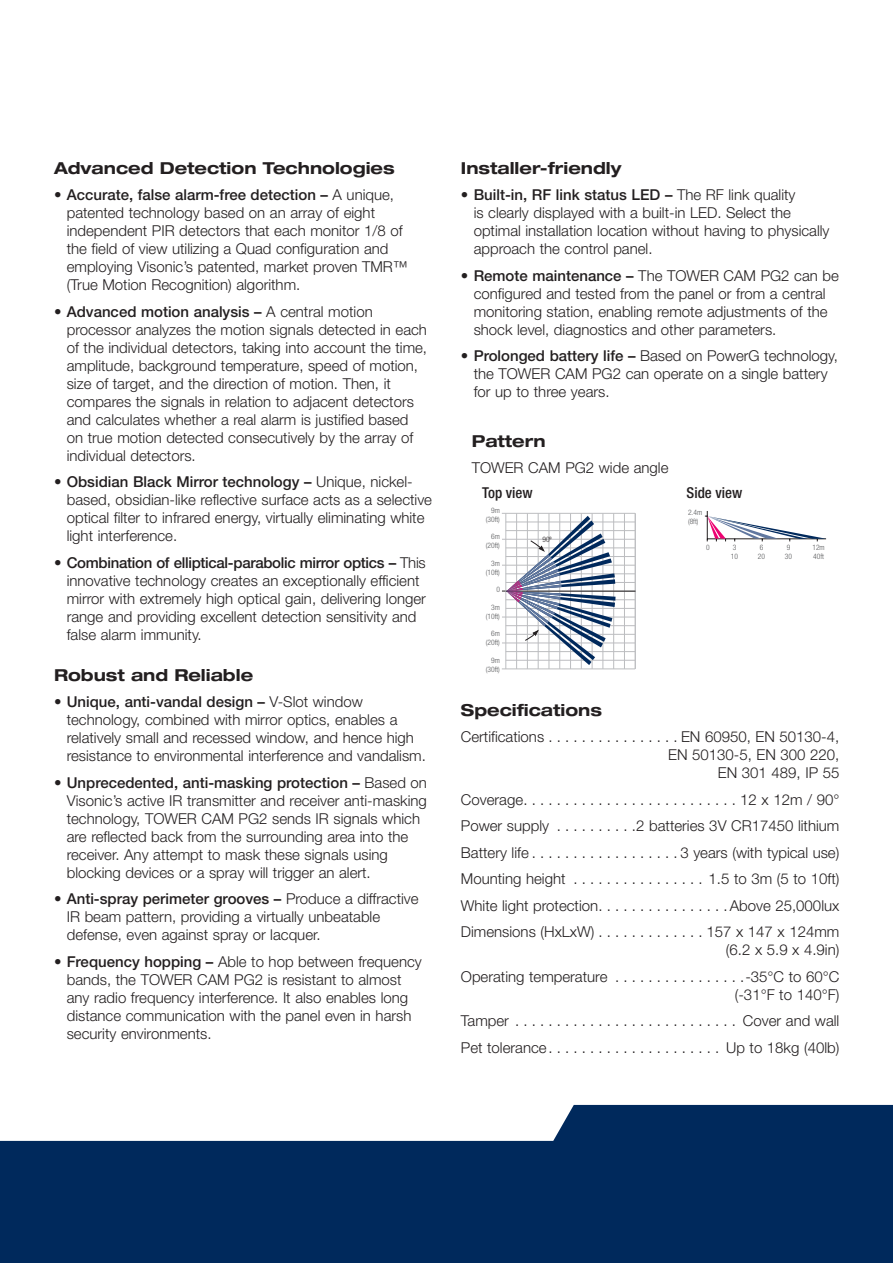
<style>
.page{position:relative;width:893px;height:1263px;background:#fff}
.page>*{position:absolute;margin:0;border:0;box-sizing:border-box;transform-origin:0 0}
.Body_Text_Sub_Header{font:700 expanded 16.5px "Helvetica Neue LT Pro";color:#231f20}
.Body_bullets{font:300 15px/18px "Helvetica Neue LT Pro";color:#231f20}
.specs_without_bullet{font:300 15px/18px "Helvetica Neue LT Pro";color:#231f20;text-align:right}
.bold_body_text{font:500 condensed 15px "Helvetica Neue LT Pro";color:#231f20}
.bold_body_text-2{font:300 condensed 7.5px/9px "Helvetica Neue LT Pro";color:#57585a;text-align:right}
.Specs_text{font:300 condensed 7.5px "Helvetica Neue LT Pro";color:#57585a}
.Specs_text-2{font:300 condensed 7.5px "Helvetica Neue LT Pro";color:#231f20}
.s1{font-weight:500}
</style>
<div class="page">
<svg style="left:0;top:1105px;width:893px;height:158px;background:#244773"></svg>
<svg style="left:704px;top:511px;width:122px;height:31px"></svg>
<hr style="left:502px;top:668px;width:133px;height:1px;background:#bcbdc0">
<hr style="left:506px;top:599px;width:129px;height:1px;background:#bcbdc0">
<hr style="left:506px;top:608px;width:129px;height:1px;background:#bcbdc0">
<hr style="left:502px;top:617px;width:133px;height:1px;background:#bcbdc0">
<hr style="left:506px;top:625px;width:129px;height:1px;background:#bcbdc0">
<hr style="left:506px;top:634px;width:129px;height:1px;background:#bcbdc0">
<hr style="left:502px;top:643px;width:133px;height:1px;background:#bcbdc0">
<hr style="left:506px;top:651px;width:129px;height:1px;background:#bcbdc0">
<hr style="left:506px;top:660px;width:129px;height:1px;background:#bcbdc0">
<hr style="left:502px;top:513px;width:133px;height:1px;background:#bcbdc0">
<hr style="left:506px;top:522px;width:129px;height:1px;background:#bcbdc0">
<hr style="left:506px;top:530px;width:129px;height:1px;background:#bcbdc0">
<hr style="left:502px;top:539px;width:133px;height:1px;background:#bcbdc0">
<hr style="left:506px;top:548px;width:129px;height:1px;background:#bcbdc0">
<hr style="left:506px;top:556px;width:129px;height:1px;background:#bcbdc0">
<hr style="left:502px;top:565px;width:133px;height:1px;background:#bcbdc0">
<hr style="left:506px;top:573px;width:129px;height:1px;background:#bcbdc0">
<hr style="left:506px;top:582px;width:129px;height:1px;background:#bcbdc0">
<hr style="left:505px;top:513px;width:1px;height:156px;background:#bcbdc0">
<hr style="left:516px;top:513px;width:1px;height:156px;background:#bcbdc0">
<hr style="left:527px;top:513px;width:1px;height:156px;background:#bcbdc0">
<hr style="left:538px;top:513px;width:1px;height:156px;background:#bcbdc0">
<hr style="left:549px;top:513px;width:1px;height:156px;background:#bcbdc0">
<hr style="left:559px;top:513px;width:1px;height:156px;background:#bcbdc0">
<hr style="left:570px;top:513px;width:1px;height:156px;background:#bcbdc0">
<hr style="left:581px;top:513px;width:1px;height:156px;background:#bcbdc0">
<hr style="left:592px;top:513px;width:1px;height:156px;background:#bcbdc0">
<hr style="left:603px;top:513px;width:1px;height:156px;background:#bcbdc0">
<hr style="left:613px;top:513px;width:1px;height:156px;background:#bcbdc0">
<hr style="left:624px;top:513px;width:1px;height:156px;background:#bcbdc0">
<hr style="left:635px;top:513px;width:1px;height:156px;background:#bcbdc0">
<hr style="left:506px;top:591px;width:129px;height:1px;background:#231f20">
<svg style="left:502px;top:516px;width:114px;height:149px"></svg>
<p class="Body_Text_Sub_Header" style="left:54px;top:158px;width:342px">Advanced Detection Technologies</p>
<p class="Body_bullets" style="left:67px;top:186px;width:343px;text-indent:-13px">• <span class="s1">Accurate, false alarm-free detection –</span> A unique, patented technology based on an array of eight independent PIR detectors that each monitor 1/8 of the field of view utilizing a Quad configuration and employing Visonic’s patented, market proven TMR™ (True Motion Recognition) algorithm.</p>
<p class="Body_bullets" style="left:67px;top:302px;width:362px;text-indent:-13px">• <span class="s1">Advanced motion analysis –</span> A central motion processor analyzes the motion signals detected in each of the individual detectors, taking into account the time, amplitude, background temperature, speed of motion, size of target, and the direction of motion. Then, it compares the signals in relation to adjacent detectors and calculates whether a real alarm is justified based on true motion detected consecutively by the array of individual detectors.</p>
<p class="Body_bullets" style="left:67px;top:473px;width:367px;text-indent:-13px">• <span class="s1">Obsidian Black Mirror technology –</span> Unique, nickel&shy;based, obsidian-like reflective surface acts as a selective optical filter to infrared energy, virtually eliminating white light interference.</p>
<p class="Body_bullets" style="left:67px;top:553px;width:361px;text-indent:-13px">• <span class="s1">Combination of elliptical-parabolic mirror optics –</span> This innovative technology creates an exceptionally efficient mirror with extremely high optical gain, delivering longer range and providing excellent detection sensitivity and false alarm immunity.</p>
<p class="Body_Text_Sub_Header" style="left:54px;top:665px;width:201px">Robust and Reliable</p>
<p class="Body_bullets" style="left:67px;top:693px;width:361px;text-indent:-13px">• <span class="s1">Unique, anti-vandal design –</span> V-Slot window technology, combined with mirror optics, enables a relatively small and recessed window, and hence high resistance to environmental interference and vandalism.</p>
<p class="Body_bullets" style="left:67px;top:773px;width:362px;text-indent:-13px">• <span class="s1">Unprecedented, anti-masking protection –</span> Based on Visonic’s active IR transmitter and receiver anti-masking technology, TOWER CAM PG2 sends IR signals which are reflected back from the surrounding area into the receiver. Any attempt to mask these signals using blocking devices or a spray will trigger an alert.</p>
<p class="Body_bullets" style="left:67px;top:890px;width:353px;text-indent:-13px">• <span class="s1">Anti-spray perimeter grooves –</span> Produce a diffractive<br>IR beam pattern, providing a virtually unbeatable defense, even against spray or lacquer.</p>
<p class="Body_bullets" style="left:67px;top:952px;width:357px;text-indent:-13px">• <span class="s1">Frequency hopping –</span> Able to hop between frequency bands, the TOWER CAM PG2 is resistant to almost any radio frequency interference. It also enables long distance communication with the panel even in harsh security environments.</p>
<p class="Body_Text_Sub_Header" style="left:461px;top:158px;width:162px">Installer-friendly</p>
<p class="Body_bullets" style="left:474px;top:186px;width:357px;text-indent:-13px">• <span class="s1">Built-in, RF link status LED –</span> The RF link quality<br>is clearly displayed with a built-in LED. Select the optimal installation location without having to physically approach the control panel.</p>
<p class="Body_bullets" style="left:474px;top:266px;width:367px;text-indent:-13px">• <span class="s1">Remote maintenance –</span> The TOWER CAM PG2 can be configured and tested from the panel or from a central monitoring station, enabling remote adjustments of the shock level, diagnostics and other parameters.</p>
<p class="Body_bullets" style="left:474px;top:347px;width:366px;text-indent:-13px">• <span class="s1">Prolonged battery life –</span> Based on PowerG technology, the TOWER CAM PG2 can operate on a single battery for up to three years.</p>
<p class="Body_Text_Sub_Header" style="left:472px;top:430px;width:75px">Pattern</p>
<p class="Body_bullets" style="left:472px;top:458px;width:198px">TOWER CAM PG2 wide angle</p>
<p class="bold_body_text" style="left:482px;top:484px;width:52px">Top view</p>
<p class="bold_body_text-2" style="left:486px;top:505px;width:16px">9m )30ft(</p>
<p class="bold_body_text-2" style="left:486px;top:532px;width:16px">6m )20ft(</p>
<p class="bold_body_text-2" style="left:486px;top:558px;width:16px">3m )10ft(</p>
<p class="bold_body_text-2" style="left:496px;top:585px;width:5px">0</p>
<p class="bold_body_text-2" style="left:486px;top:602px;width:16px">3m )10ft(</p>
<p class="bold_body_text-2" style="left:486px;top:629px;width:16px">6m )20ft(</p>
<p class="bold_body_text-2" style="left:486px;top:655px;width:16px">9m )30ft(</p>
<p class="Specs_text-2" style="left:542px;top:535px;width:11px">90º</p>
<p class="bold_body_text" style="left:687px;top:484px;width:57px">Side view</p>
<p class="Specs_text" style="left:688px;top:508px;width:16px">2.4m</p>
<p class="Specs_text" style="left:688px;top:517px;width:12px">(8ft)</p>
<p class="Specs_text" style="left:706px;top:543px;width:5px">0</p>
<p class="Specs_text" style="left:733px;top:543px;width:5px">3</p>
<p class="Specs_text" style="left:760px;top:543px;width:5px">6</p>
<p class="Specs_text" style="left:787px;top:543px;width:5px">9</p>
<p class="Specs_text" style="left:812px;top:543px;width:14px">12m</p>
<p class="Specs_text" style="left:731px;top:552px;width:9px">10</p>
<p class="Specs_text" style="left:758px;top:552px;width:9px">20</p>
<p class="Specs_text" style="left:785px;top:552px;width:9px">30</p>
<p class="Specs_text" style="left:813px;top:552px;width:12px">40ft</p>
<p class="Body_Text_Sub_Header" style="left:461px;top:699px;width:143px">Specifications</p>
<p class="specs_without_bullet" style="left:461px;top:727px;width:85px">Certifications</p>
<p class="specs_without_bullet" style="left:668px;top:727px;width:173px">EN 60950, EN 50130-4,<br>EN 50130-5, EN 300 220,<br>EN 301 489, IP 55</p>
<p class="specs_without_bullet" style="left:461px;top:790px;width:64px">Coverage</p>
<p class="specs_without_bullet" style="left:740px;top:790px;width:101px">12 x 12m / 90°</p>
<p class="specs_without_bullet" style="left:461px;top:816px;width:94px">Power supply ..........</p>
<p class="specs_without_bullet" style="left:636px;top:816px;width:205px">2 batteries 3V CR17450 lithium</p>
<p class="specs_without_bullet" style="left:461px;top:843px;width:76px">Battery life .................</p>
<p class="specs_without_bullet" style="left:680px;top:843px;width:160px">3 years (with typical use)</p>
<p class="specs_without_bullet" style="left:461px;top:869px;width:106px">Mounting height</p>
<p class="specs_without_bullet" style="left:709px;top:869px;width:132px">1.5 to 3m (5 to 10ft)</p>
<p class="specs_without_bullet" style="left:461px;top:896px;width:139px">White light protection</p>
<p class="specs_without_bullet" style="left:730px;top:896px;width:111px">Above 25,000lux</p>
<p class="specs_without_bullet" style="left:461px;top:922px;width:135px">Dimensions (HxLxW)</p>
<p class="specs_without_bullet" style="left:706px;top:922px;width:134px">157 x 147 x 124mm (6.2 x 5.9 x 4.9in)</p>
<p class="specs_without_bullet" style="left:461px;top:967px;width:148px">Operating temperature</p>
<p class="specs_without_bullet" style="left:735px;top:967px;width:106px">-35°C to 60°C (-31°F to 140°F)</p>
<p class="specs_without_bullet" style="left:461px;top:1011px;width:50px">Tamper</p>
<p class="specs_without_bullet" style="left:743px;top:1011px;width:98px">Cover and wall</p>
<p class="specs_without_bullet" style="left:461px;top:1038px;width:87px">Pet tolerance</p>
<p class="specs_without_bullet" style="left:726px;top:1038px;width:115px">Up to 18kg (40lb)</p>
</div>
